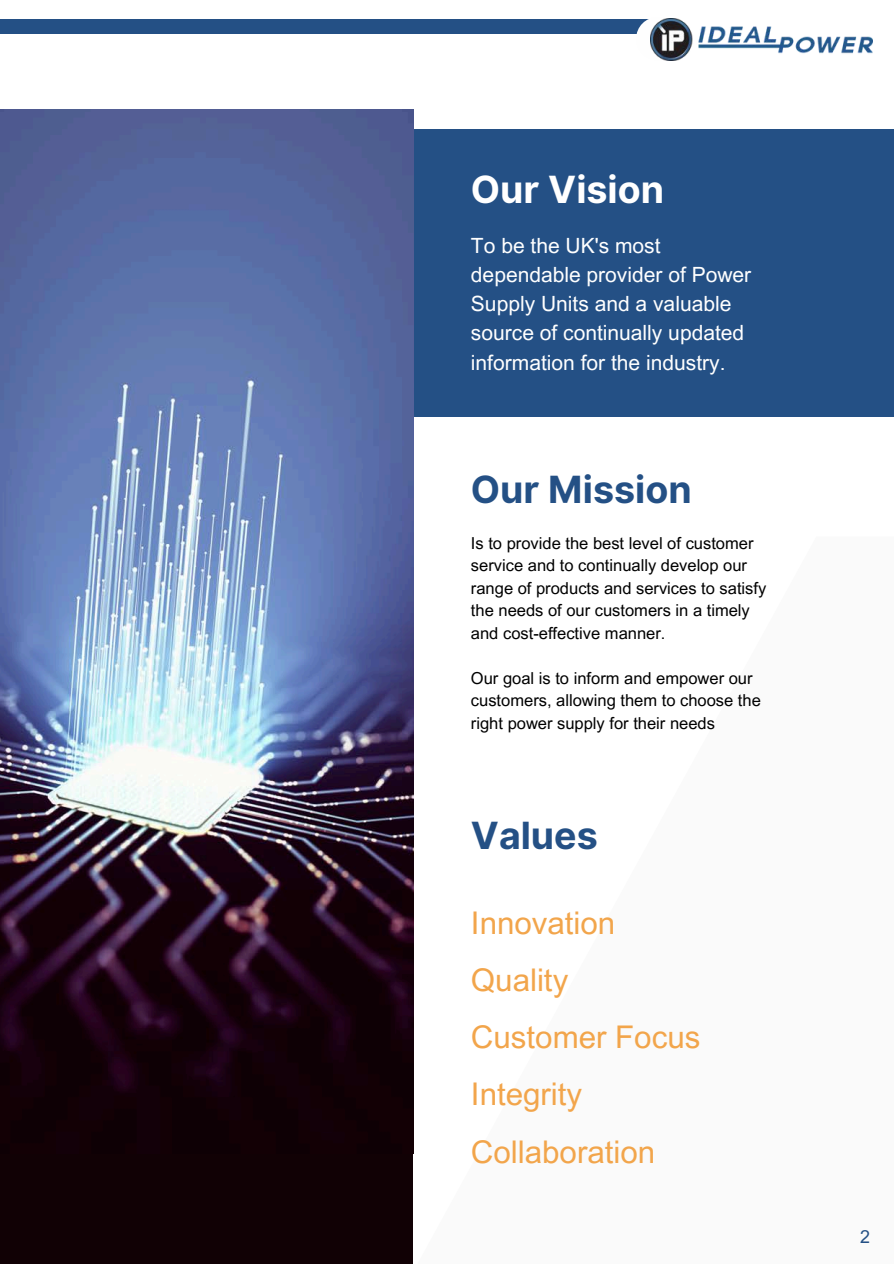
<style>
.page{position:relative;width:894px;height:1264px;background:#fff}
.page>*{position:absolute;margin:0;border:0;box-sizing:border-box;transform-origin:0 0}
.t1{font:700 37.5px "Inter";color:#245085}
.t2{font:700 37.5px "Inter";color:#fff}
.t3{font:31.2px "Arial MT Pro";color:#f2a54b}
.t4{font:21px/29.2px "Arial MT Pro";color:#fff}
.t5{font:18px "Arial MT Pro";color:#245085}
.t6{font:16.5px/22.5px "Arial MT Pro";color:#000}
</style>
<div class="page">
<div style="left:0;top:129px;width:893px;height:288px;background:#245085"></div>
<div style="left:308px;top:536px;width:585px;height:727px;background:#fafafa"></div>
<div style="left:0;top:1018px;width:413px;height:245px;background:#110105"></div>
<img style="left:0;top:109px;width:413px;height:983px">
<div style="left:0;top:19px;width:650px;height:15px;background:#245085"></div>
<div style="left:636px;top:17px;width:43px;height:43px;background:#fefefe;border-radius:50%"></div>
<img style="left:650px;top:19px;width:222px;height:42px">
<h1 class="t2" style="left:471px;top:167px;width:194px">Our Vision</h1>
<h2 class="t4" style="left:471px;top:233px;width:282px">To be the UK's most dependable provider of Power<br>Supply Units and a valuable source of continually updated information for the industry.</h2>
<h1 class="t1" style="left:471px;top:467px;width:222px">Our Mission</h1>
<p class="t6" style="left:471px;top:533px;width:297px">Is to provide the best level of customer service and to continually develop our range of products and services to satisfy the needs of our customers in a timely and cost-effective manner.</p>
<p class="t6" style="left:471px;top:668px;width:291px">Our goal is to inform and empower our customers, allowing them to choose the right power supply for their needs</p>
<h1 class="t1" style="left:471px;top:813px;width:128px">Values</h1>
<h2 class="t3" style="left:471px;top:911px;width:146px">Innovation</h2>
<h2 class="t3" style="left:471px;top:968px;width:99px">Quality</h2>
<h2 class="t3" style="left:471px;top:1025px;width:231px">Customer Focus</h2>
<h2 class="t3" style="left:471px;top:1082px;width:113px">Integrity</h2>
<p class="t3" style="left:471px;top:1139px;width:186px">Collaboration</p>
<h3 class="t5" style="left:859px;top:1229px;width:12px">2</h3>
</div>
